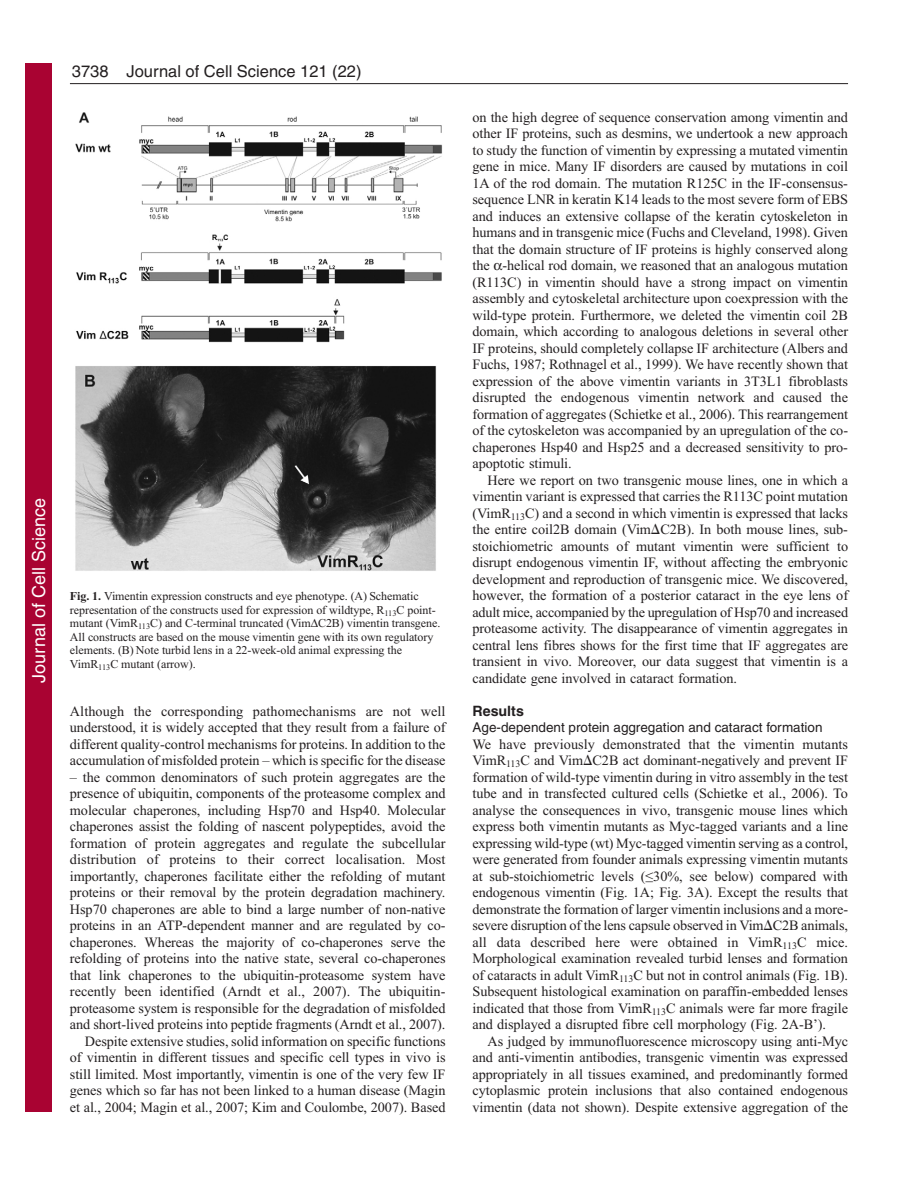
<style>
.page{position:relative;width:918px;height:1188px;background:#fff}
.page>*{position:absolute;margin:0;border:0;box-sizing:border-box;transform-origin:0 0}
.t1{font:18px "Helvetica";color:#fff}
.t2{font:16.5px "Helvetica";color:#231f20}
.t3{font:14.25px/16.5px "Times New Roman";letter-spacing:-.005em;color:#231f20;text-align:justify}
.t4{font:700 14.25px "Helvetica";color:#231f20}
.t5{font:13.5px "Helvetica";color:#231f20}
.t6{font:12px/13.5px "Times New Roman";letter-spacing:-.005em;color:#231f20}
.s1{font-weight:700}
.s2{font-family:"Mathematical Pi One"}
</style>
<div class="page">
<hr style="left:70px;top:83px;width:778px;height:1px;background:#231f20">
<img style="left:75px;top:112px;width:367px;height:459px">
<div style="left:26px;top:64px;width:26px;height:1048px;background:#a90332"></div>
<p class="t2" style="left:72px;top:65px;width:38px">3738</p>
<p class="t2" style="left:127px;top:65px;width:237px">Journal of Cell Science 121 (22)</p>
<p class="t1" style="left:28px;top:683px;width:186px;rotate:-90deg">Journal of Cell Science</p>
<p class="t6" style="left:70px;top:591px;width:372px"><span class="s1">Fig. 1.</span> Vimentin expression constructs and eye phenotype. (A) Schematic representation of the constructs used for expression of wildtype, R<sub>113</sub>C point&shy;mutant (VimR<sub>113</sub>C) and C-terminal truncated (Vim C2B) vimentin transgene.<br>All constructs are based on the mouse vimentin gene with its own regulatory elements. (B) Note turbid lens in a 22-week-old animal expressing the VimR<sub>113</sub>C mutant (arrow).</p>
<p class="t3" style="left:70px;top:704px;width:377px">Although the corresponding pathomechanisms are not well understood, it is widely accepted that they result from a failure of different quality-control mechanisms for proteins. In addition to the accumulation of misfolded protein – which is specific for the disease</p>
<p class="t3" style="left:70px;top:770px;width:377px;text-align:right">– the common denominators of such protein aggregates are the presence of ubiquitin, components of the proteasome complex and molecular chaperones, including Hsp70 and Hsp40. Molecular chaperones assist the folding of nascent polypeptides, avoid the formation of protein aggregates and regulate the subcellular distribution of proteins to their correct localisation. Most importantly, chaperones facilitate either the refolding of mutant proteins or their removal by the protein degradation machinery.<br>Hsp70 chaperones are able to bind a large number of non-native proteins in an ATP-dependent manner and are regulated by co&shy;chaperones. Whereas the majority of co-chaperones serve the refolding of proteins into the native state, several co-chaperones that link chaperones to the ubiquitin-proteasome system have recently been identified (Arndt et al., 2007). The ubiquitin&shy;proteasome system is responsible for the degradation of misfolded and short-lived proteins into peptide fragments (Arndt et al., 2007).<br>Despite extensive studies, solid information on specific functions of vimentin in different tissues and specific cell types in vivo is still limited. Most importantly, vimentin is one of the very few IF genes which so far has not been linked to a human disease (Magin et al., 2004; Magin et al., 2007; Kim and Coulombe, 2007). Based</p>
<p class="t3" style="left:472px;top:110px;width:377px">on the high degree of sequence conservation among vimentin and other IF proteins, such as desmins, we undertook a new approach to study the function of vimentin by expressing a mutated vimentin gene in mice. Many IF disorders are caused by mutations in coil 1A of the rod domain. The mutation R125C in the IF-consensus&shy;sequence LNR in keratin K14 leads to the most severe form of EBS and induces an extensive collapse of the keratin cytoskeleton in humans and in transgenic mice (Fuchs and Cleveland, 1998). Given that the domain structure of IF proteins is highly conserved along the -helical rod domain, we reasoned that an analogous mutation (R113C) in vimentin should have a strong impact on vimentin assembly and cytoskeletal architecture upon coexpression with the wild-type protein. Furthermore, we deleted the vimentin coil 2B domain, which according to analogous deletions in several other IF proteins, should completely collapse IF architecture (Albers and Fuchs, 1987; Rothnagel et al., 1999). We have recently shown that expression of the above vimentin variants in 3T3L1 fibroblasts disrupted the endogenous vimentin network and caused the formation of aggregates (Schietke et al., 2006). This rearrangement of the cytoskeleton was accompanied by an upregulation of the co&shy;chaperones Hsp40 and Hsp25 and a decreased sensitivity to pro&shy;apoptotic stimuli.</p>
<p class="t3" style="left:472px;top:473px;width:377px;text-indent:15px">Here we report on two transgenic mouse lines, one in which a vimentin variant is expressed that carries the R113C point mutation (VimR<sub>113</sub>C) and a second in which vimentin is expressed that lacks the entire coil2B domain (Vim<span class="s2">-</span>C2B). In both mouse lines, sub&shy;stoichiometric amounts of mutant vimentin were sufficient to disrupt endogenous vimentin IF, without affecting the embryonic development and reproduction of transgenic mice. We discovered, however, the formation of a posterior cataract in the eye lens of adult mice, accompanied by the upregulation of Hsp70 and increased proteasome activity. The disappearance of vimentin aggregates in central lens fibres shows for the first time that IF aggregates are transient in vivo. Moreover, our data suggest that vimentin is a candidate gene involved in cataract formation.</p>
<p class="t4" style="left:473px;top:705px;width:53px">Results</p>
<p class="t5" style="left:472px;top:722px;width:352px">Age-dependent protein aggregation and cataract formation</p>
<p class="t3" style="left:472px;top:737px;width:377px">We have previously demonstrated that the vimentin mutants VimR<sub>113</sub>C and Vim<span class="s2">-</span>C2B act dominant-negatively and prevent IF formation of wild-type vimentin during in vitro assembly in the test tube and in transfected cultured cells (Schietke et al., 2006). To analyse the consequences in vivo, transgenic mouse lines which express both vimentin mutants as Myc-tagged variants and a line expressing wild-type (wt) Myc-tagged vimentin serving as a control, were generated from founder animals expressing vimentin mutants at sub-stoichiometric levels (≤30%, see below) compared with endogenous vimentin (Fig. 1A; Fig. 3A). Except the results that demonstrate the formation of larger vimentin inclusions and a more&shy;severe disruption of the lens capsule observed in Vim<span class="s2">-</span>C2B animals, all data described here were obtained in VimR<sub>113</sub>C mice.<br>Morphological examination revealed turbid lenses and formation of cataracts in adult VimR<sub>113</sub>C but not in control animals (Fig. 1B).<br>Subsequent histological examination on paraffin-embedded lenses indicated that those from VimR<sub>113</sub>C animals were far more fragile and displayed a disrupted fibre cell morphology (Fig. 2A-B’).</p>
<p class="t3" style="left:472px;top:1034px;width:377px;text-indent:15px">As judged by immunofluorescence microscopy using anti-Myc and anti-vimentin antibodies, transgenic vimentin was expressed appropriately in all tissues examined, and predominantly formed cytoplasmic protein inclusions that also contained endogenous vimentin (data not shown). Despite extensive aggregation of the</p>
</div>
